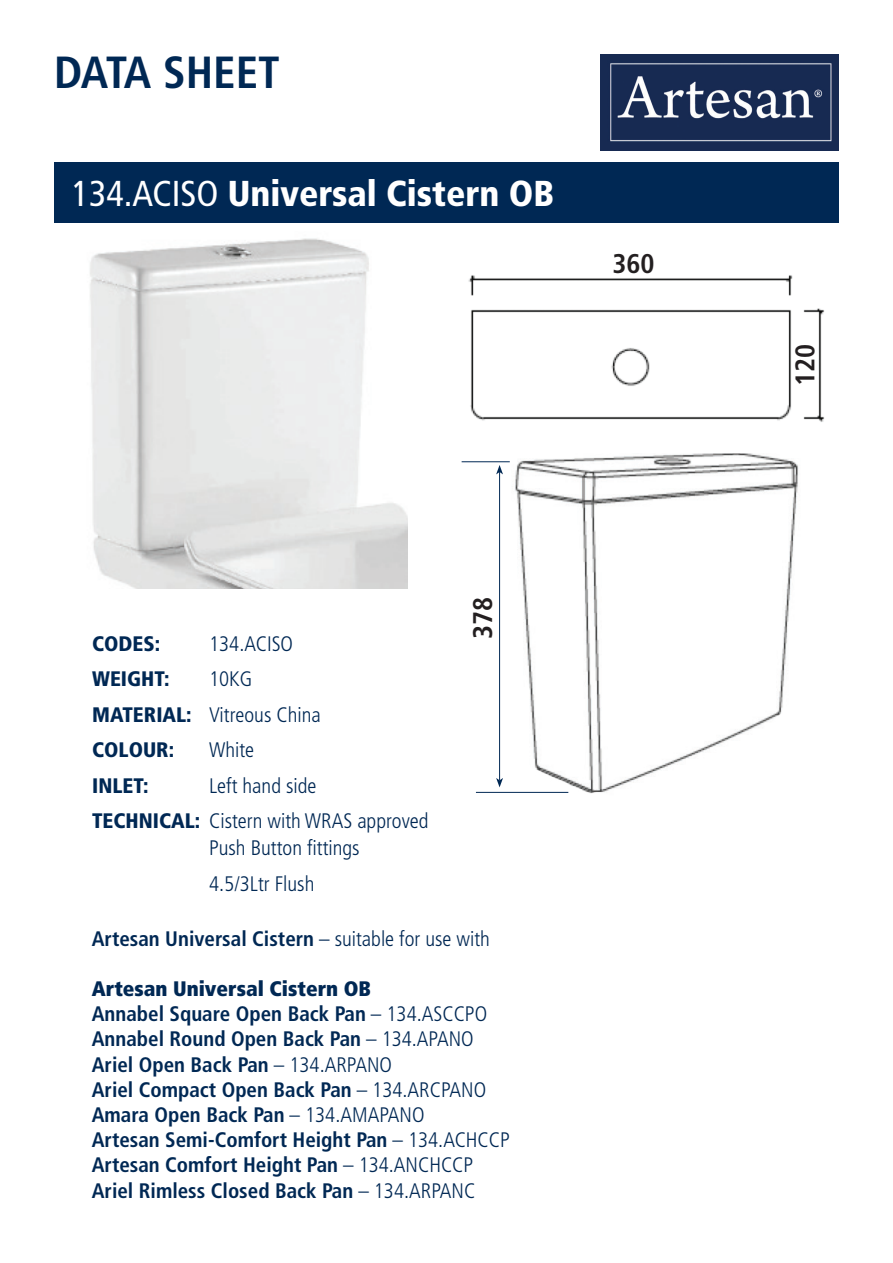
<style>
.page{position:relative;width:893px;height:1263px;background:#fff}
.page>*{position:absolute;margin:0;border:0;box-sizing:border-box;transform-origin:0 0}
.t1{font:700 condensed 45px "Frutiger";color:#002854}
.t2{font:900 condensed 36px "Frutiger";color:#fff}
.t3{font:700 condensed 27px "Frutiger";color:#231f20}
.t4{font:700 condensed 21px "Frutiger";color:#002854}
.t5{font:300 condensed 21px/27px "Frutiger";color:#002854}
.t6{font:900 condensed 21px "Frutiger";color:#002854}
.t7{font:900 condensed 21px "Frutiger";color:#002854}
.s1{font-weight:400}
.s2{font-weight:900}
.s3{font-weight:300}
</style>
<div class="page">
<img style="left:465px;top:453px;width:334px;height:341px">
<hr style="left:499px;top:472px;width:1px;height:308px;background:#002854">
<svg style="left:496px;top:465px;width:7px;height:9px"></svg>
<svg style="left:496px;top:778px;width:7px;height:9px"></svg>
<hr style="left:476px;top:792px;width:92px;height:1px;background:#002854">
<hr style="left:462px;top:461px;width:48px;height:1px;background:#002854">
<div style="left:456px;top:567px;width:37px;height:98px;background:#fff"></div>
<img style="left:468px;top:275px;width:357px;height:147px">
<div style="left:793px;top:316px;width:23px;height:98px;background:#fff"></div>
<div style="left:54px;top:162px;width:785px;height:61px;background:#002854"></div>
<img style="left:601px;top:54px;width:238px;height:96px">
<img style="left:90px;top:238px;width:318px;height:350px">
<div style="left:553px;top:253px;width:161px;height:23px;background:#fff"></div>
<div style="left:794px;top:327px;width:23px;height:76px;background:#fff"></div>
<div style="left:472px;top:580px;width:23px;height:76px;background:#fff"></div>
<p class="t1" style="left:54px;top:45px;width:227px">DATA SHEET</p>
<p class="t2" style="left:72px;top:172px;width:484px"><span class="s1">134.ACISO</span> Universal Cistern OB</p>
<p class="t3" style="left:612px;top:248px;width:44px">360</p>
<p class="t3" style="left:624px;top:251px;width:30px">75</p>
<p class="t3" style="left:468px;top:623px;width:30px;rotate:-90deg">60</p>
<p class="t3" style="left:467px;top:639px;width:44px;rotate:-90deg">378</p>
<p class="t6" style="left:92px;top:631px;width:70px">CODES:</p>
<p class="t5" style="left:209px;top:630px;width:85px">134.ACISO</p>
<p class="t6" style="left:92px;top:666px;width:79px">WEIGHT:</p>
<p class="t5" style="left:209px;top:666px;width:45px">10KG</p>
<p class="t5" style="left:92px;top:701px;width:230px"><span class="s2">MATERIAL:</span> Vitreous China</p>
<p class="t6" style="left:92px;top:737px;width:84px">COLOUR:</p>
<p class="t5" style="left:209px;top:737px;width:47px">White</p>
<p class="t6" style="left:92px;top:773px;width:58px">INLET:</p>
<p class="t5" style="left:209px;top:772px;width:109px">Left hand side</p>
<p class="t5" style="left:209px;top:808px;width:221px;text-indent:-117px"><span class="s2">TECHNICAL:</span> Cistern with WRAS approved<br>Push Button fittings</p>
<p class="t5" style="left:209px;top:870px;width:107px">4.5/3Ltr Flush</p>
<p class="t4" style="left:92px;top:926px;width:400px">Artesan Universal Cistern <span class="s3">– suitable for use with</span></p>
<p class="t7" style="left:92px;top:976px;width:281px">Artesan Universal Cistern OB</p>
<p class="t4" style="left:92px;top:1001px;width:397px">Annabel Square Open Back Pan <span class="s3">– 134.ASCCPO</span></p>
<p class="t4" style="left:92px;top:1027px;width:383px">Annabel Round Open Back Pan <span class="s3">– 134.APANO</span></p>
<p class="t4" style="left:92px;top:1052px;width:302px">Ariel Open Back Pan <span class="s3">– 134.ARPANO</span></p>
<p class="t4" style="left:92px;top:1077px;width:396px">Ariel Compact Open Back Pan <span class="s3">– 134.ARCPANO</span></p>
<p class="t4" style="left:92px;top:1102px;width:334px">Amara Open Back Pan <span class="s3">– 134.AMAPANO</span></p>
<p class="t4" style="left:92px;top:1127px;width:420px">Artesan Semi-Comfort Height Pan <span class="s3">– 134.ACHCCP</span></p>
<p class="t4" style="left:92px;top:1153px;width:383px">Artesan Comfort Height Pan <span class="s3">– 134.ANCHCCP</span></p>
<p class="t4" style="left:92px;top:1178px;width:385px">Ariel Rimless Closed Back Pan <span class="s3">– 134.ARPANC</span></p>
<p class="t3" style="left:789px;top:386px;width:44px;rotate:-90deg">120</p>
<p class="t3" style="left:791px;top:372px;width:16px;rotate:-90deg">3</p>
</div>
